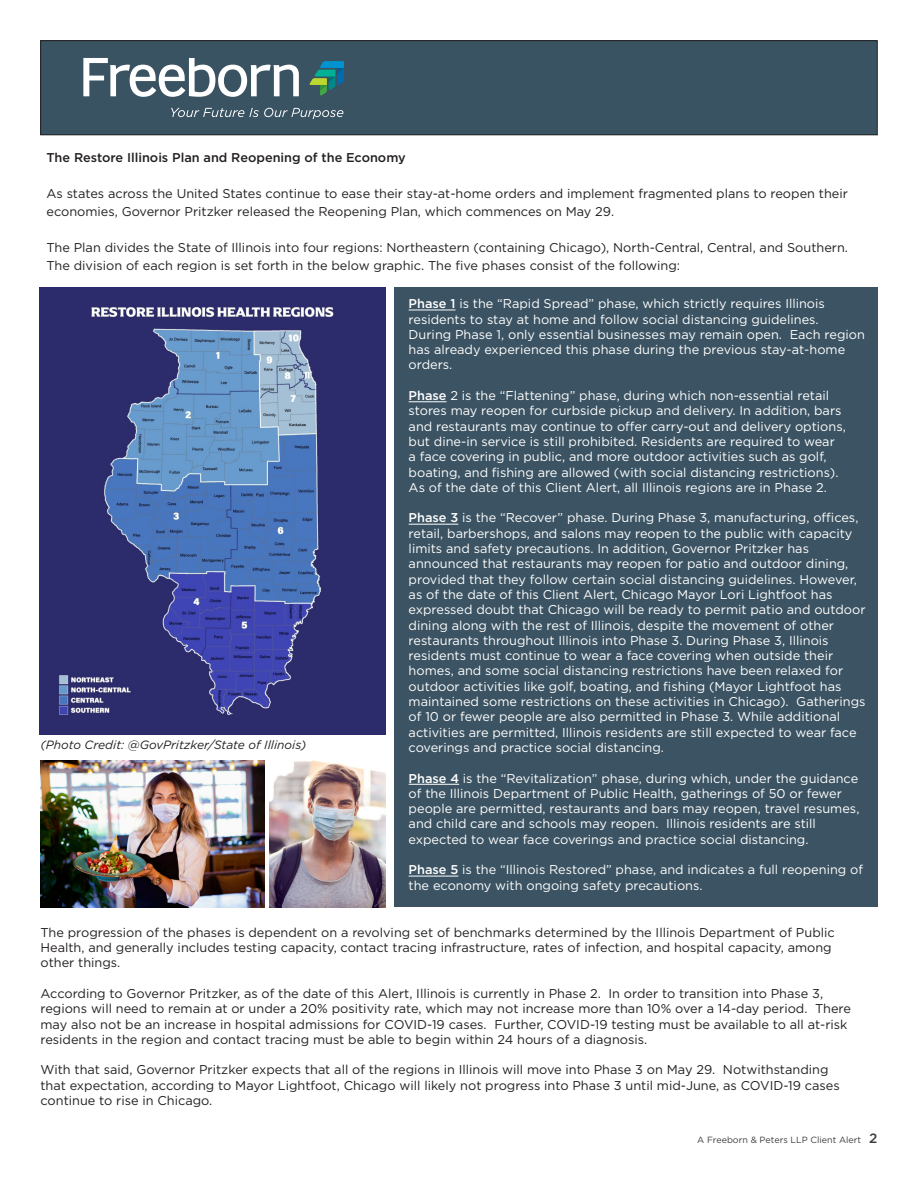
<style>
.page{position:relative;width:918px;height:1188px;background:#fff}
.page>*{position:absolute;margin:0;border:0;box-sizing:border-box;transform-origin:0 0}
.t1{font:12.75px/15.3px "Gotham";color:#fff}
.Body_Text{font:12.75px/15.3px "Gotham";color:#231f20}
.Body_Text-2{font:500 12.75px "Gotham";color:#231f20}
.t2{font:italic 12px "Gotham";color:#231f20}
.t3{font:9px "Gotham";color:#3e3e3f}
.s1{font-weight:500}
.s2{font-weight:500;font-size:13.5px}
</style>
<div class="page">
<div style="left:394px;top:288px;width:484px;height:619px;background:#3b5362"></div>
<div style="left:41px;top:41px;width:836px;height:94px;background:#3a5362"></div>
<svg style="left:83px;top:58px;width:216px;height:39px"></svg>
<svg style="left:309px;top:61px;width:35px;height:35px"></svg>
<svg style="left:171px;top:108px;width:172px;height:11px"></svg>
<div style="left:40px;top:40px;width:838px;height:95px;border:1px solid #231f20"></div>
<hr style="left:409px;top:310px;width:47px;height:1px;background:#fff">
<hr style="left:409px;top:402px;width:38px;height:1px;background:#fff">
<hr style="left:409px;top:524px;width:49px;height:1px;background:#fff">
<hr style="left:409px;top:784px;width:50px;height:1px;background:#fff">
<hr style="left:409px;top:876px;width:49px;height:1px;background:#fff">
<img style="left:40px;top:288px;width:345px;height:447px">
<img style="left:40px;top:760px;width:225px;height:147px">
<img style="left:269px;top:760px;width:116px;height:147px">
<p class="Body_Text-2" style="left:46px;top:149px;width:361px">The Restore Illinois Plan and Reopening of the Economy</p>
<p class="Body_Text" style="left:46px;top:184px;width:803px;line-height:18px">As states across the United States continue to ease their stay-at-home orders and implement fragmented plans to reopen their economies, Governor Pritzker released the Reopening Plan, which commences on May 29.</p>
<p class="Body_Text" style="left:46px;top:238px;width:803px;line-height:18px">The Plan divides the State of Illinois into four regions: Northeastern (containing Chicago), North-Central, Central, and Southern.<br>The division of each region is set forth in the below graphic. The five phases consist of the following:</p>
<p class="t1" style="left:409px;top:296px;width:458px"><span class="s1">Phase 1</span> is the “Rapid Spread” phase, which strictly requires Illinois residents to stay at home and follow social distancing guidelines.<br>During Phase 1, only essential businesses may remain open. Each region has already experienced this phase during the previous stay-at-home orders.</p>
<p class="t1" style="left:409px;top:388px;width:439px"><span class="s1">Phase</span> 2 is the “Flattening” phase, during which non-essential retail stores may reopen for curbside pickup and delivery. In addition, bars and restaurants may continue to offer carry-out and delivery options, but dine-in service is still prohibited. Residents are required to wear<br>a face covering in public, and more outdoor activities such as golf, boating, and fishing are allowed (with social distancing restrictions).<br>As of the date of this Client Alert, all Illinois regions are in Phase 2.</p>
<p class="t1" style="left:409px;top:510px;width:458px"><span class="s1">Phase 3</span> is the “Recover” phase. During Phase 3, manufacturing, offices, retail, barbershops, and salons may reopen to the public with capacity limits and safety precautions. In addition, Governor Pritzker has announced that restaurants may reopen for patio and outdoor dining, provided that they follow certain social distancing guidelines. However, as of the date of this Client Alert, Chicago Mayor Lori Lightfoot has expressed doubt that Chicago will be ready to permit patio and outdoor dining along with the rest of Illinois, despite the movement of other restaurants throughout Illinois into Phase 3. During Phase 3, Illinois residents must continue to wear a face covering when outside their homes, and some social distancing restrictions have been relaxed for outdoor activities like golf, boating, and fishing (Mayor Lightfoot has maintained some restrictions on these activities in Chicago). Gatherings of 10 or fewer people are also permitted in Phase 3. While additional activities are permitted, Illinois residents are still expected to wear face coverings and practice social distancing.</p>
<p class="t1" style="left:409px;top:770px;width:452px"><span class="s1">Phase 4</span> is the “Revitalization” phase, during which, under the guidance of the Illinois Department of Public Health, gatherings of 50 or fewer people are permitted, restaurants and bars may reopen, travel resumes, and child care and schools may reopen. Illinois residents are still expected to wear face coverings and practice social distancing.</p>
<p class="t1" style="left:409px;top:862px;width:456px"><span class="s1">Phase 5</span> is the “Illinois Restored” phase, and indicates a full reopening of the economy with ongoing safety precautions.</p>
<p class="Body_Text" style="left:40px;top:924px;width:796px">The progression of the phases is dependent on a revolving set of benchmarks determined by the Illinois Department of Public<br>Health, and generally includes testing capacity, contact tracing infrastructure, rates of infection, and hospital capacity, among other things.</p>
<p class="Body_Text" style="left:40px;top:986px;width:812px">According to Governor Pritzker, as of the date of this Alert, Illinois is currently in Phase 2. In order to transition into Phase 3, regions will need to remain at or under a 20% positivity rate, which may not increase more than 10% over a 14-day period. There may also not be an increase in hospital admissions for COVID-19 cases. Further, COVID-19 testing must be available to all at-risk residents in the region and contact tracing must be able to begin within 24 hours of a diagnosis.</p>
<p class="Body_Text" style="left:40px;top:1062px;width:801px">With that said, Governor Pritzker expects that all of the regions in Illinois will move into Phase 3 on May 29. Notwithstanding that expectation, according to Mayor Lightfoot, Chicago will likely not progress into Phase 3 until mid-June, as COVID-19 cases continue to rise in Chicago.</p>
<p class="t2" style="left:40px;top:737px;width:267px">(Photo Credit: @GovPritzker/State of Illinois)</p>
<p class="t3" style="left:697px;top:1134px;width:182px">A Freeborn &amp; Peters LLP Client Alert <span class="s2">2</span></p>
</div>
